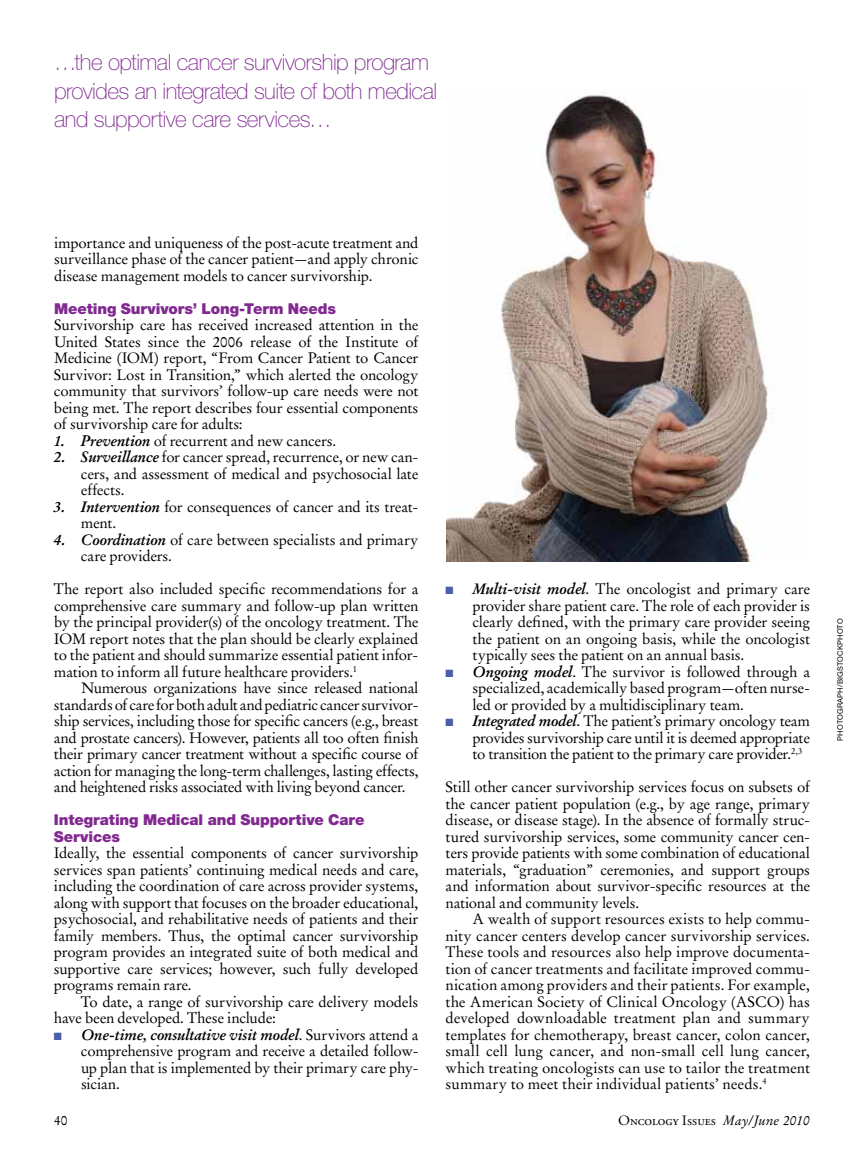
<style>
.page{position:relative;width:864px;height:1161px;background:#fff}
.page>*{position:absolute;margin:0;border:0;box-sizing:border-box;transform-origin:0 0}
.t1{font:100 22.5px/28.5px "Helvetica Neue";letter-spacing:-.025em;color:#812990}
.t2{font:15px/16.5px "Stempel Garamond LT Std";letter-spacing:-.01em;color:#000;text-align:justify}
.t3{font:900 15px/16.5px "Helvetica Neue";letter-spacing:-.01em;color:#812990}
.t4{font:13.5px "Adobe Garamond Exp";color:#000}
.t5{font:13.5px "Stempel Garamond LT Std";color:#000}
.t6{font:7.5px "Helvetica Neue";letter-spacing:.02em;color:#000}
.s1{font-weight:700;font-style:italic}
.s2{color:#4b5eaa}
.s3{font-family:"Stempel Garamond LT Std"}
.s4{font-family:"Stempel Garamond LT Std";font-style:italic}
</style>
<div class="page">
<img style="left:446px;top:92px;width:327px;height:469px">
<h1 class="t1" style="left:54px;top:48px;width:385px">…the optimal cancer survivorship program provides an integrated suite of both medical and supportive care services…</h1>
<p class="t2" style="left:54px;top:234px;width:366px">importance and uniqueness of the post-acute treatment and surveillance phase of the cancer patient—and apply chronic disease management models to cancer survivorship.</p>
<p class="t3" style="left:54px;top:300px;width:283px">Meeting Survivors’ Long-Term Needs</p>
<p class="t2" style="left:54px;top:317px;width:366px">Survivorship care has received increased attention in the United States since the 2006 release of the Institute of Medicine (IOM) report, “From Cancer Patient to Cancer Survivor: Lost in Transition,” which alerted the oncology community that survivors’ follow-up care needs were not being met. The report describes four essential components of survivorship care for adults:</p>
<p class="t2" style="left:54px;top:432px;width:284px"><span class="s1">1. Prevention</span> of recurrent and new cancers.</p>
<p class="t2" style="left:81px;top:449px;width:339px;text-indent:-27px"><span class="s1">2. Surveillance</span> for cancer spread, recurrence, or new can&shy;cers, and assessment of medical and psychosocial late effects.</p>
<p class="t2" style="left:81px;top:498px;width:339px;text-indent:-27px"><span class="s1">3. Intervention</span> for consequences of cancer and its treat&shy;ment.</p>
<p class="t2" style="left:81px;top:531px;width:339px;text-indent:-27px"><span class="s1">4. Coordination</span> of care between specialists and primary care providers.</p>
<p class="t2" style="left:54px;top:581px;width:366px">The report also included specific recommendations for a comprehensive care summary and follow-up plan written by the principal provider(s) of the oncology treatment. The IOM report notes that the plan should be clearly explained to the patient and should summarize essential patient infor&shy;mation to inform all future healthcare providers.<sup>1</sup></p>
<p class="t2" style="left:54px;top:680px;width:366px;text-indent:27px">Numerous organizations have since released national standardsof care forbothadult andpediatric cancersurvivor&shy;ship services, including those for specific cancers (e.g., breast and prostate cancers). However, patients all too often finish their primary cancer treatment without a specific course of action for managing the long-term challenges, lasting effects, and heightened risks associated with living beyond cancer.</p>
<p class="t3" style="left:54px;top:811px;width:312px">Integrating Medical and Supportive Care<br>Services</p>
<p class="t2" style="left:54px;top:845px;width:366px">Ideally, the essential components of cancer survivorship services span patients’ continuing medical needs and care, including the coordination of care across provider systems, along with support that focuses on the broader educational, psychosocial, and rehabilitative needs of patients and their family members. Thus, the optimal cancer survivorship program provides an integrated suite of both medical and supportive care services; however, such fully developed programs remain rare.</p>
<p class="t2" style="left:54px;top:993px;width:366px;text-indent:27px">To date, a range of survivorship care delivery models have been developed. These include:</p>
<p class="t2" style="left:81px;top:1026px;width:339px;text-indent:-27px"><span class="s2">■</span> <span class="s1">One-time, consultative visit model</span>. Survivors attend a comprehensive program and receive a detailed follow&shy;up plan that is implemented by their primary care phy&shy;sician.</p>
<p class="t2" style="left:472px;top:581px;width:339px;text-indent:-27px"><span class="s2">■</span> <span class="s1">Multi-visit model</span>. The oncologist and primary care provider share patient care. The role of each provider is clearly defined, with the primary care provider seeing the patient on an ongoing basis, while the oncologist typically sees the patient on an annual basis.</p>
<p class="t2" style="left:473px;top:663px;width:339px;text-indent:-27px"><span class="s2">■</span> <span class="s1">Ongoing model</span>. The survivor is followed through a specialized, academically based program—often nurse&shy;led or provided by a multidisciplinary team.</p>
<p class="t2" style="left:472px;top:713px;width:339px;text-indent:-27px"><span class="s2">■</span> <span class="s1">Integrated model</span>. The patient’s primary oncology team provides survivorship care until it is deemed appropriate to transition the patient to the primary care provider.<sup>2,3</sup></p>
<p class="t2" style="left:446px;top:779px;width:366px">Still other cancer survivorship services focus on subsets of the cancer patient population (e.g., by age range, primary disease, or disease stage). In the absence of formally struc&shy;tured survivorship services, some community cancer cen&shy;ters provide patients with some combination of educational materials, “graduation” ceremonies, and support groups and information about survivor-specific resources at the national and community levels.</p>
<p class="t2" style="left:445px;top:911px;width:366px;text-indent:27px">A wealth of support resources exists to help commu&shy;nity cancer centers develop cancer survivorship services.<br>These tools and resources also help improve documenta&shy;tion of cancer treatments and facilitate improved commu&shy;nication among providers and their patients. For example, the American Society of Clinical Oncology (ASCO) has developed downloadable treatment plan and summary templates for chemotherapy, breast cancer, colon cancer, small cell lung cancer, and non-small cell lung cancer, which treating oncologists can use to tailor the treatment summary to meet their individual patients’ needs.<sup>4</sup></p>
<p class="t5" style="left:54px;top:1112px;width:15px">40</p>
<p class="t4" style="left:618px;top:1115px;width:193px"><span class="s3">O</span>ncology <span class="s3">I</span>ssues <span class="s4">May/June 2010</span></p>
<p class="t6" style="left:836px;top:741px;width:123px;rotate:-90deg">Photograph/bigstockphoto</p>
</div>
